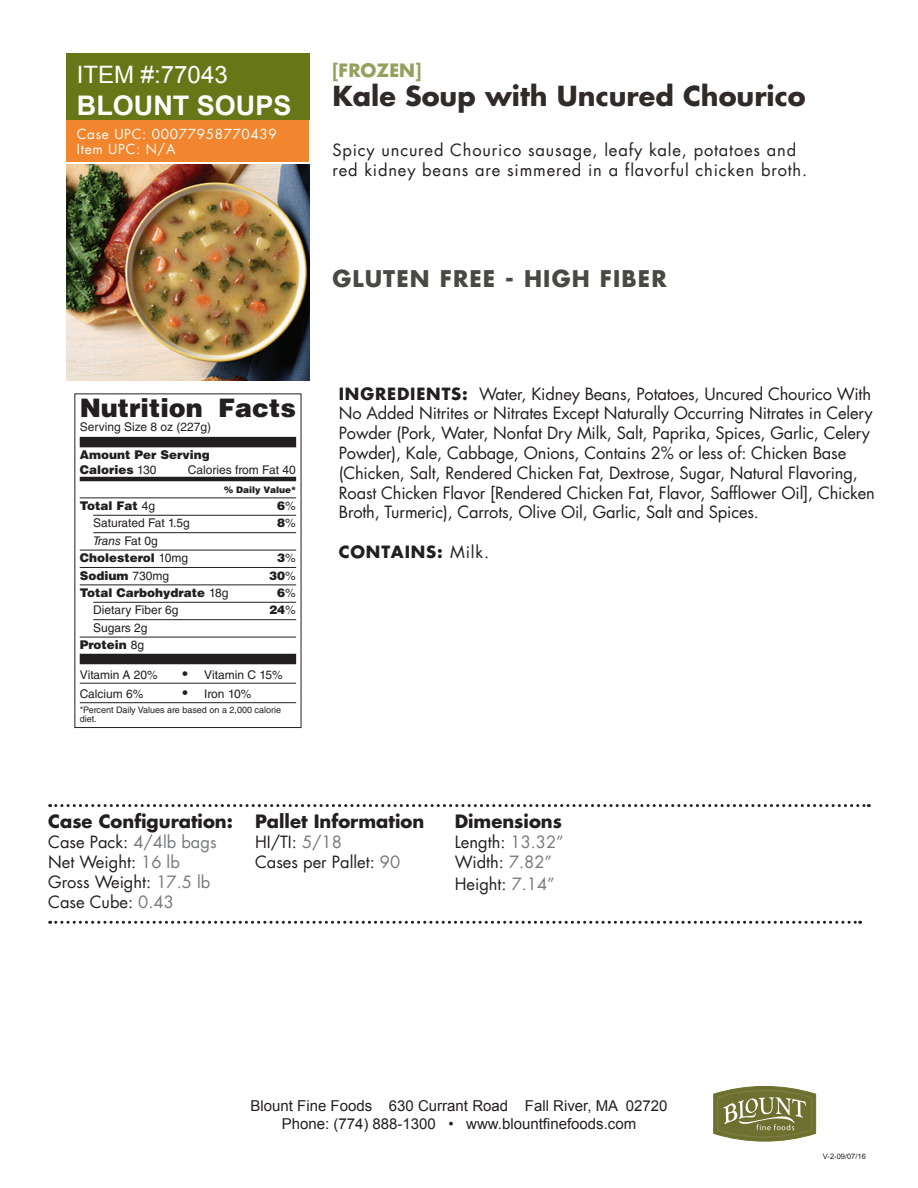
<style>
.page{position:relative;width:918px;height:1188px;background:#fff}
.page>*{position:absolute;margin:0;border:0;box-sizing:border-box;transform-origin:0 0}
.t1{font:700 27px "Futura";color:#302a28}
.t2{font:700 27px "Arial";color:#fff}
.t3{font:900 25.5px "Helvetica LT Std";color:#231f20}
.t4{font:24px "Arial";color:#fff}
.t5{font:700 22.5px "Futura";letter-spacing:.05em;color:#494944}
.t6{font:700 18px "Futura";color:#231f20}
.t7{font:700 18px "Futura";color:#95a05e}
.t8{font:16.5px/19.8px "Futura";letter-spacing:-.01em;color:#231f20}
.t9{font:16.5px/19.8px "Futura";letter-spacing:.05em;color:#231f20}
.t10{font:700 16.5px "Futura";letter-spacing:.05em;color:#231f20}
.t11{font:15px/18px "Arial";color:#231f20;text-align:center}
.t12{font:13.5px/15px "Futura";letter-spacing:.05em;color:#fff}
.t13{font:12px/17.4px "Helvetica LT Std";color:#231f20;text-align:right}
.t14{font:900 12px/14.4px "Helvetica LT Std";color:#231f20}
.t15{font:9px/9px "Helvetica LT Std";color:#231f20}
.t16{font:900 9px "Helvetica LT Std";color:#231f20}
.t17{font:7.5px "Arial";color:#231f20}
.s1{font-weight:400}
.s2{font-weight:400;font-style:italic}
.s3{font-weight:900}
.s4{font-size:15px}
.s5{font-weight:700}
.s6{color:#76787b}
</style>
<div class="page">
<div style="left:66px;top:54px;width:243px;height:66px;background:#677717"></div>
<img style="left:66px;top:164px;width:243px;height:216px">
<svg style="left:713px;top:1086px;width:103px;height:55px;background:#898c57"></svg>
<div style="left:66px;top:120px;width:243px;height:41px;background:#f1862e"></div>
<svg style="left:50px;top:804px;width:819px;height:3px"></svg>
<svg style="left:50px;top:921px;width:811px;height:3px"></svg>
<div style="left:80px;top:437px;width:216px;height:10px;background:#231f20"></div>
<hr style="left:80px;top:477px;width:216px;height:4px;background:#231f20">
<hr style="left:80px;top:498px;width:216px;height:1px;background:#231f20">
<hr style="left:93px;top:515px;width:203px;height:1px;background:#231f20">
<hr style="left:93px;top:532px;width:203px;height:1px;background:#231f20">
<hr style="left:80px;top:550px;width:216px;height:1px;background:#231f20">
<hr style="left:80px;top:567px;width:216px;height:1px;background:#231f20">
<hr style="left:80px;top:585px;width:216px;height:1px;background:#231f20">
<hr style="left:93px;top:602px;width:203px;height:1px;background:#231f20">
<hr style="left:93px;top:619px;width:203px;height:1px;background:#231f20">
<hr style="left:80px;top:637px;width:216px;height:1px;background:#231f20">
<div style="left:80px;top:654px;width:216px;height:10px;background:#231f20"></div>
<hr style="left:80px;top:683px;width:216px;height:1px;background:#231f20">
<hr style="left:80px;top:702px;width:216px;height:1px;background:#231f20">
<h3 class="t4" style="left:77px;top:58px;width:152px">ITEM #:77043</h3>
<h1 class="t2" style="left:77px;top:87px;width:216px">BLOUNT SOUPS</h1>
<p class="t12" style="left:77px;top:126px;width:202px">Case UPC: 00077958770439<br>Item UPC: N/A</p>
<p class="t7" style="left:332px;top:57px;width:91px">[FROZEN]</p>
<h1 class="t1" style="left:332px;top:77px;width:475px">Kale Soup with Uncured Chourico</h1>
<p class="t9" style="left:332px;top:140px;width:476px">Spicy uncured Chourico sausage, leafy kale, potatoes and red kidney beans are simmered in a flavorful chicken broth.</p>
<h3 class="t5" style="left:332px;top:262px;width:336px">GLUTEN FREE - HIGH FIBER</h3>
<h2 class="t3" style="left:80px;top:391px;width:218px">Nutrition Facts</h2>
<p class="t13" style="left:80px;top:419px;width:133px">Serving Size 8 oz (227g)</p>
<p class="t14" style="left:80px;top:448px;width:132px">Amount Per Serving<br>Calories <span class="s1">130</span></p>
<p class="t13" style="left:188px;top:461px;width:109px">Calories from Fat 40</p>
<p class="t16" style="left:224px;top:484px;width:74px">% Daily Value*</p>
<p class="t14" style="left:80px;top:498px;width:77px">Total Fat <span class="s1">4g</span></p>
<p class="t14" style="left:277px;top:498px;width:20px">6<span class="s1">%</span></p>
<p class="t13" style="left:93px;top:515px;width:98px">Saturated Fat 1.5g</p>
<p class="t14" style="left:277px;top:516px;width:20px">8<span class="s1">%</span></p>
<p class="t14" style="left:80px;top:532px;width:110px;line-height:17.4px;text-indent:14px"><span class="s2">Trans</span> <span class="s1">Fat 0g<br></span>Cholesterol <span class="s1">10mg</span></p>
<p class="t14" style="left:277px;top:550px;width:20px">3<span class="s1">%</span></p>
<p class="t14" style="left:80px;top:568px;width:91px">Sodium <span class="s1">730mg</span></p>
<p class="t14" style="left:269px;top:568px;width:28px">30<span class="s1">%</span></p>
<p class="t14" style="left:80px;top:585px;width:150px">Total Carbohydrate <span class="s1">18g</span></p>
<p class="t14" style="left:277px;top:585px;width:20px">6<span class="s1">%</span></p>
<p class="t13" style="left:93px;top:602px;width:87px">Dietary Fiber 6g</p>
<p class="t14" style="left:269px;top:603px;width:28px">24<span class="s1">%</span></p>
<p class="t13" style="left:80px;top:619px;width:69px">Sugars 2g<br><span class="s3">Protein</span> 8g</p>
<p class="t13" style="left:80px;top:666px;width:79px">Vitamin A 20%</p>
<p class="t13" style="left:182px;top:666px;width:102px"><span class="s4">•</span> Vitamin C 15%</p>
<p class="t13" style="left:80px;top:685px;width:65px">Calcium 6%</p>
<p class="t13" style="left:182px;top:685px;width:70px"><span class="s4">•</span> Iron 10%</p>
<p class="t15" style="left:80px;top:705px;width:203px">*Percent Daily Values are based on a 2,000 calorie diet.</p>
<p class="t8" style="left:339px;top:383px;width:538px"><span class="s5">INGREDIENTS:</span> Water, Kidney Beans, Potatoes, Uncured Chourico With No Added Nitrites or Nitrates Except Naturally Occurring Nitrates in Celery Powder (Pork, Water, Nonfat Dry Milk, Salt, Paprika, Spices, Garlic, Celery Powder), Kale, Cabbage, Onions, Contains 2% or less of: Chicken Base (Chicken, Salt, Rendered Chicken Fat, Dextrose, Sugar, Natural Flavoring, Roast Chicken Flavor [Rendered Chicken Fat, Flavor, Safflower Oil], Chicken Broth, Turmeric), Carrots, Olive Oil, Garlic, Salt and Spices.</p>
<p class="t10" style="left:339px;top:540px;width:152px">CONTAINS: <span class="s1">Milk.</span></p>
<p class="t6" style="left:48px;top:809px;width:186px">Case Configuration:</p>
<p class="t8" style="left:48px;top:832px;width:170px">Case Pack: <span class="s6">4/4lb bags<br></span>Net Weight: <span class="s6">16 lb<br></span>Gross Weight: <span class="s6">17.5 lb<br></span>Case Cube: <span class="s6">0.43</span></p>
<p class="t6" style="left:255px;top:809px;width:171px">Pallet Information</p>
<p class="t8" style="left:255px;top:832px;width:147px">HI/TI: <span class="s6">5/18<br></span>Cases per Pallet: <span class="s6">90</span></p>
<p class="t6" style="left:455px;top:809px;width:109px">Dimensions</p>
<p class="t8" style="left:455px;top:832px;width:111px">Length: <span class="s6">13.32”<br></span>Width: <span class="s6">7.82”</span></p>
<p class="t8" style="left:455px;top:873px;width:102px">Height: <span class="s6">7.14”</span></p>
<p class="t11" style="left:251px;top:1096px;width:418px">Blount Fine Foods 630 Currant Road Fall River, MA 02720<br>Phone: (774) 888-1300 • www.blountfinefoods.com</p>
<p class="t17" style="left:823px;top:1151px;width:44px">V-2-09/07/16</p>
</div>
